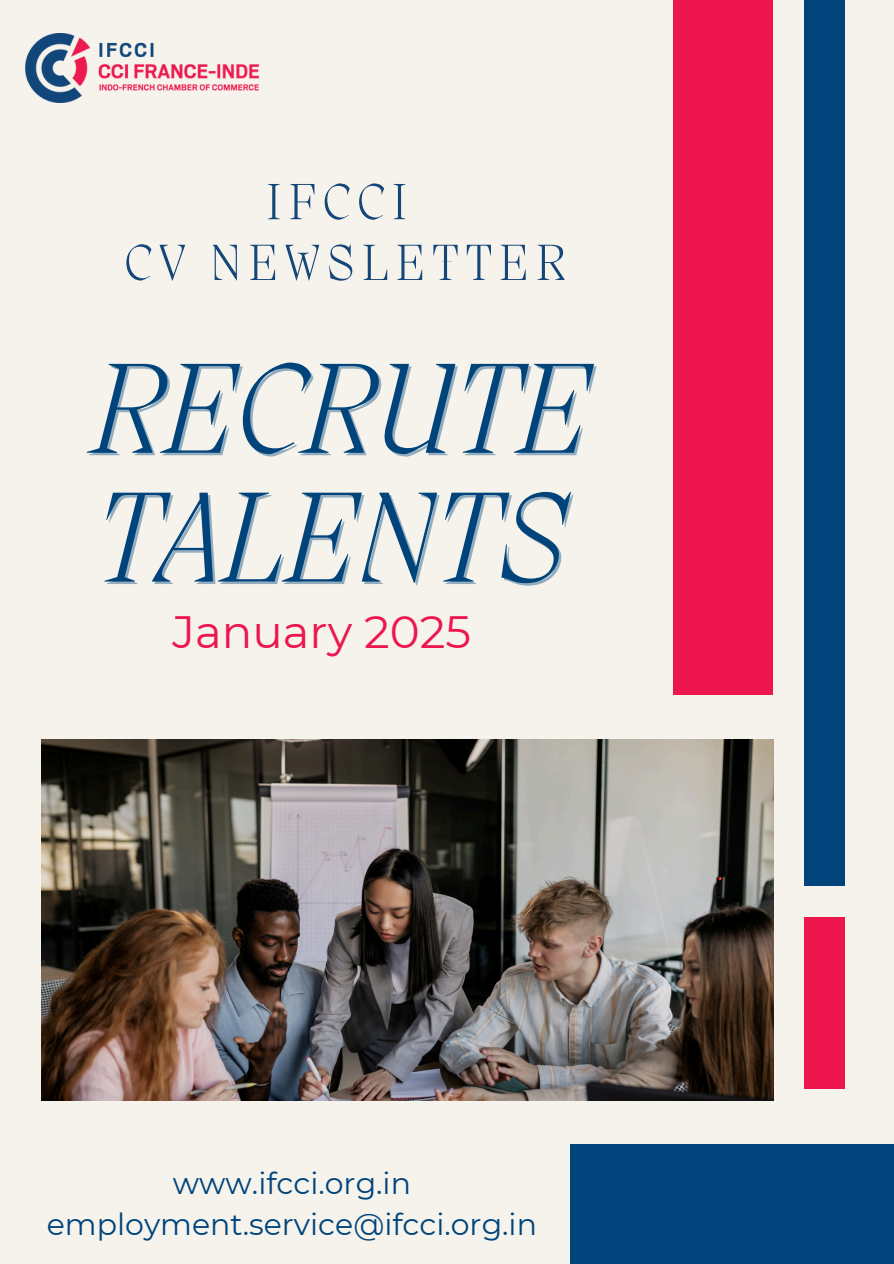
<style>
.page{position:relative;width:894px;height:1264px;background:#fff}
.page>*{position:absolute;margin:0;border:0;box-sizing:border-box;transform-origin:0 0}
.t1{font:italic 200 131.7px "Migra";color:#00447b}
.t2{font:200 52.2px/60.8px "Migra";letter-spacing:.13em;color:#144679;text-align:center}
.t3{font:45.3px "Montserrat";color:#ed164f}
.t4{font:30px/41.7px "Montserrat";color:#00447b;text-align:center}
</style>
<div class="page">
<div style="left:0;top:0;width:893px;height:1263px;background:#f6f3ec"></div>
<div style="left:804px;top:0;width:40px;height:885px;background:#00447b"></div>
<div style="left:570px;top:1144px;width:323px;height:119px;background:#00447b"></div>
<div style="left:673px;top:0;width:99px;height:695px;background:#ed164f"></div>
<div style="left:804px;top:917px;width:40px;height:172px;background:#ed164f"></div>
<img style="left:25px;top:33px;width:233px;height:69px">
<img style="left:41px;top:739px;width:732px;height:361px">
<p class="t2" style="left:125px;top:175px;width:442px">IFCCI<br>CV NEWSLETTER</p>
<p class="t1" style="left:92px;top:346px;width:499px">RECRUTE</p>
<h2 class="t1" style="left:97px;top:475px;width:472px">TALENTS</h2>
<h1 class="t3" style="left:172px;top:604px;width:300px">January 2025</h1>
<h4 class="t4" style="left:47px;top:1162px;width:491px">www.ifcci.org.in employment.service@ifcci.org.in</h4>
</div>
